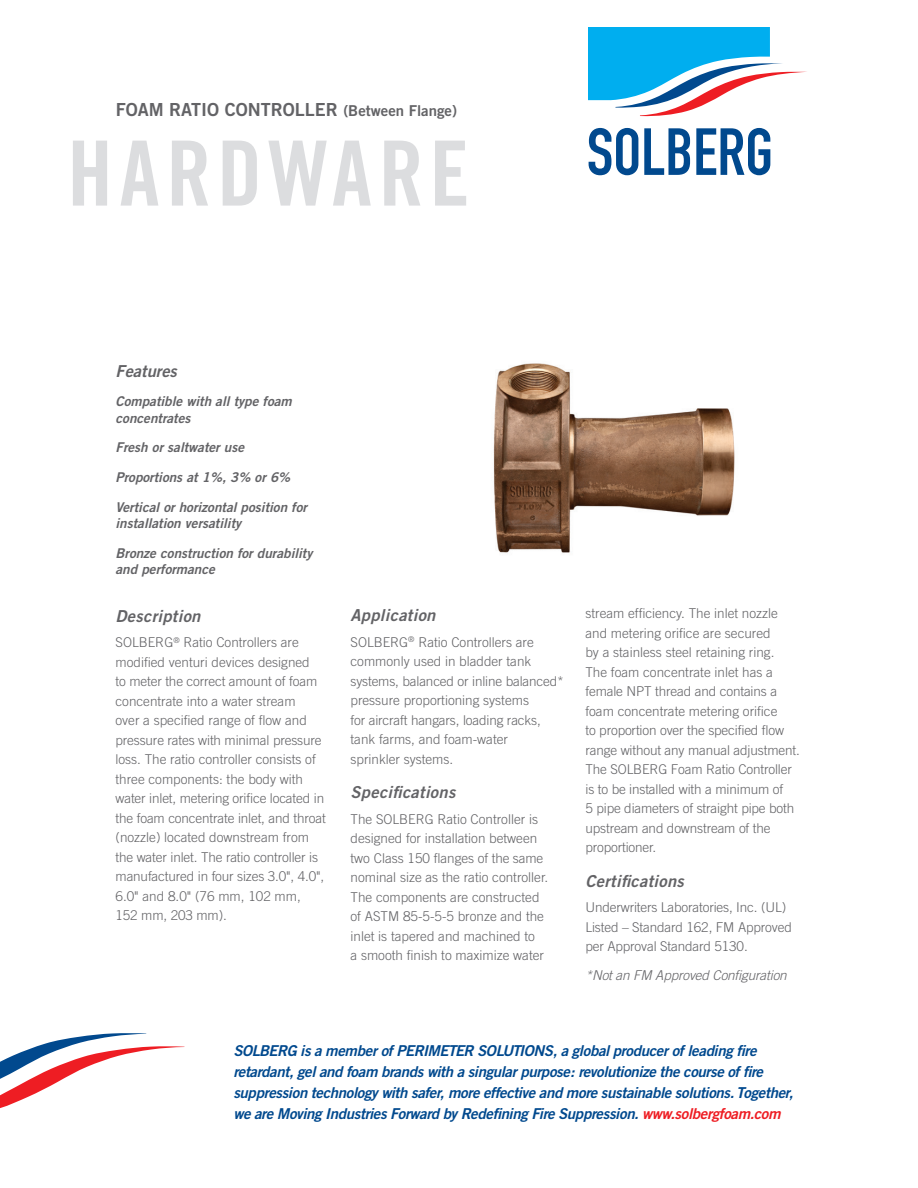
<style>
.page{position:relative;width:918px;height:1188px;background:#fff}
.page>*{position:absolute;margin:0;border:0;box-sizing:border-box;transform-origin:0 0}
.t1{font:90px "Trade Gothic Bold Cond Twenty";letter-spacing:.07em;color:#dcdddf}
.t2{font:18px "Trade Gothic Bold Two";color:#636366}
.Head{font:italic 16.5px "Trade Gothic Bold Two";letter-spacing:.02em;color:#636366}
.Features{font:italic 16.5px "Trade Gothic Bold Two";color:#636366}
.t3{font:italic 15px/21px "Trade Gothic Bold Two";letter-spacing:-.025em;color:#01498e}
.Body{font:300 13.5px/19.5px "Trade Gothic";color:#636366}
.Features-2{font:italic 13.5px/16.2px "Trade Gothic Bold Two";color:#636366}
.Body-2{font:italic 300 13.5px "Trade Gothic";letter-spacing:-.01em;color:#636366}
.s1{font-size:15px}
.s2{font-family:"Trade Gothic Cond Eighteen";font-weight:400}
.s3{color:#ee1d23}
</style>
<div class="page">
<svg style="left:0;top:1033px;width:185px;height:75px"></svg>
<svg style="left:589px;top:128px;width:49px;height:47px"></svg>
<svg style="left:644px;top:128px;width:46px;height:47px"></svg>
<svg style="left:696px;top:128px;width:74px;height:47px"></svg>
<svg style="left:588px;top:27px;width:219px;height:89px"></svg>
<img style="left:493px;top:363px;width:242px;height:190px">
<p class="t2" style="left:116px;top:98px;width:343px">FOAM RATIO CONTROLLER <span class="s1">(Between Flange)</span></p>
<p class="t1" style="left:68px;top:119px;width:404px">HARDWARE</p>
<p class="Features" style="left:116px;top:361px;width:63px">Features</p>
<p class="Features-2" style="left:116px;top:393px;width:178px">Compatible with all type foam concentrates</p>
<p class="Features-2" style="left:116px;top:439px;width:130px">Fresh or saltwater use</p>
<p class="Features-2" style="left:116px;top:469px;width:176px">Proportions at 1%, 3% or 6%</p>
<p class="Features-2" style="left:116px;top:499px;width:193px">Vertical or horizontal position for installation versatility</p>
<p class="Features-2" style="left:116px;top:544px;width:198px">Bronze construction for durability and performance</p>
<p class="Head" style="left:116px;top:606px;width:86px">Description</p>
<p class="Body" style="left:116px;top:633px;width:212px">SOLBERG<sup>®</sup> Ratio Controllers are modified venturi devices designed<br>to meter the correct amount of foam concentrate into a water stream<br>over a specified range of flow and pressure rates with minimal pressure loss. The ratio controller consists of three components: the body with water inlet, metering orifice located in the foam concentrate inlet, and throat (nozzle) located downstream from the water inlet. The ratio controller is manufactured in four sizes 3.0<span class="s2">"</span>, 4.0<span class="s2">"</span>, 6.0<span class="s2">"</span> and 8.0<span class="s2">"</span> (76 mm, 102 mm, 152 mm, 203 mm).</p>
<p class="Head" style="left:351px;top:605px;width:86px">Application</p>
<p class="Body" style="left:351px;top:632px;width:215px">SOLBERG<sup>®</sup> Ratio Controllers are commonly used in bladder tank systems, balanced or inline balanced* pressure proportioning systems<br>for aircraft hangars, loading racks, tank farms, and foam-water<br>sprinkler systems.</p>
<p class="Head" style="left:351px;top:782px;width:106px">Specifications</p>
<p class="Body" style="left:351px;top:809px;width:199px">The SOLBERG Ratio Controller is designed for installation between two Class 150 flanges of the same nominal size as the ratio controller.<br>The components are constructed of ASTM 85-5-5-5 bronze and the inlet is tapered and machined to</p>
<p class="Body" style="left:351px;top:945px;width:195px">a smooth finish to maximize water</p>
<p class="Body" style="left:585px;top:604px;width:216px">stream efficiency. The inlet nozzle and metering orifice are secured<br>by a stainless steel retaining ring.<br>The foam concentrate inlet has a female NPT thread and contains a foam concentrate metering orifice<br>to proportion over the specified flow range without any manual adjustment.<br>The SOLBERG Foam Ratio Controller is to be installed with a minimum of<br>5 pipe diameters of straight pipe both upstream and downstream of the proportioner.</p>
<p class="Head" style="left:585px;top:871px;width:100px">Certifications</p>
<p class="Body" style="left:585px;top:898px;width:208px">Underwriters Laboratories, Inc. (UL)<br>Listed – Standard 162, FM Approved per Approval Standard 5130.</p>
<p class="Body-2" style="left:585px;top:967px;width:203px">*Not an FM Approved Configuration</p>
<p class="t3" style="left:233px;top:1040px;width:561px">SOLBERG is a member of PERIMETER SOLUTIONS, a global producer of leading fire retardant, gel and foam brands with a singular purpose: revolutionize the course of fire suppression technology with safer, more effective and more sustainable solutions. Together, we are Moving Industries Forward by Redefining Fire Suppression. <span class="s3">www.solbergfoam.com</span></p>
</div>
